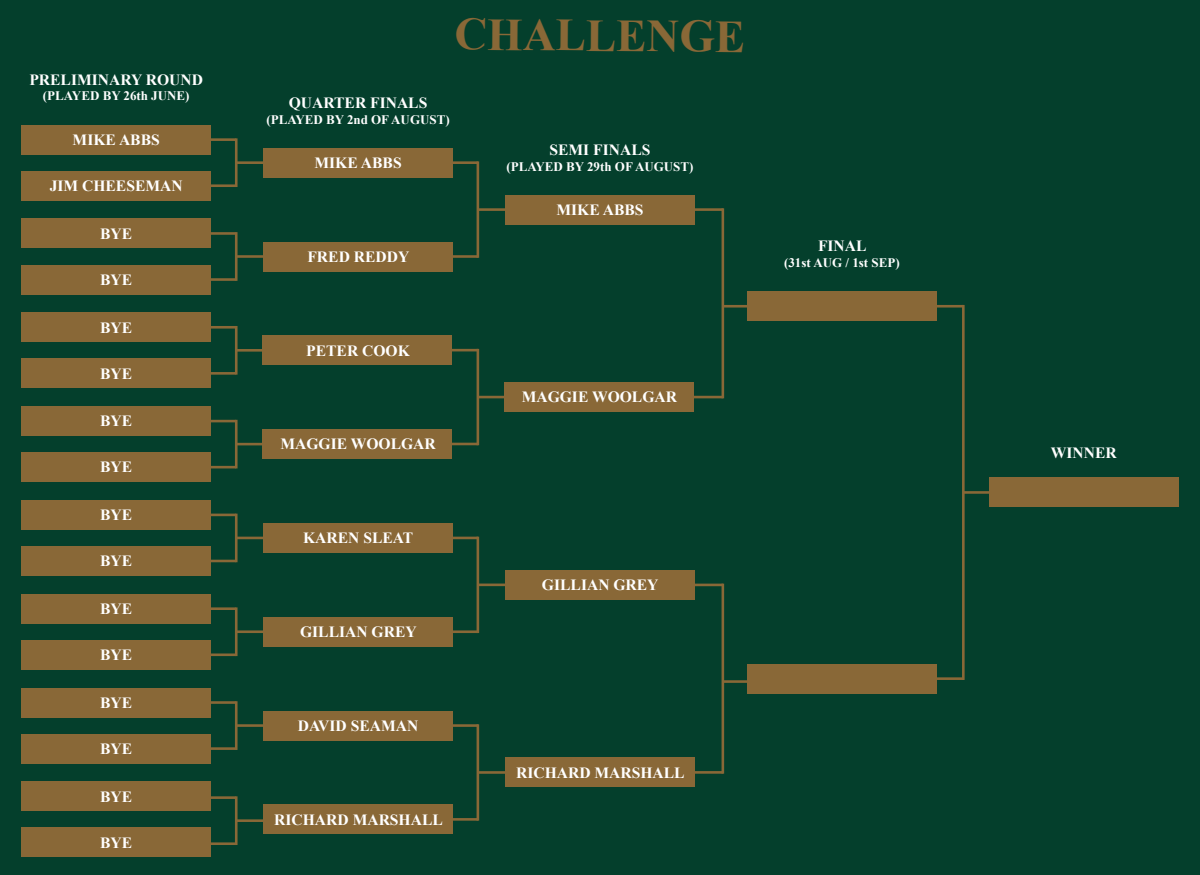
<style>
.page{position:relative;width:1200px;height:875px;background:#043f2c}
.page>*{position:absolute;margin:0;border:0;box-sizing:border-box;transform-origin:0 0}
.t1{font:700 45.5px "Times New Roman";color:#896837}
.t2{font:700 15.62px "Times New Roman";color:#fff}
.t3{font:700 13px "Times New Roman";color:#fff}
</style>
<div class="page">
<div style="left:152px;top:138px;width:84px;height:3px;border:1px solid #896837"></div>
<div style="left:152px;top:184px;width:84px;height:3px;border:1px solid #896837"></div>
<div style="left:236px;top:161px;width:83px;height:3px;border:1px solid #896837"></div>
<div style="left:235px;top:138px;width:3px;height:49px;border:1px solid #896837"></div>
<div style="left:152px;top:232px;width:84px;height:3px;border:1px solid #896837"></div>
<div style="left:152px;top:278px;width:84px;height:3px;border:1px solid #896837"></div>
<div style="left:236px;top:255px;width:83px;height:3px;border:1px solid #896837"></div>
<div style="left:235px;top:232px;width:3px;height:49px;border:1px solid #896837"></div>
<div style="left:152px;top:326px;width:84px;height:3px;border:1px solid #896837"></div>
<div style="left:152px;top:372px;width:84px;height:3px;border:1px solid #896837"></div>
<div style="left:236px;top:349px;width:83px;height:3px;border:1px solid #896837"></div>
<div style="left:235px;top:326px;width:3px;height:49px;border:1px solid #896837"></div>
<div style="left:152px;top:420px;width:84px;height:2px;border:1px solid #896837"></div>
<div style="left:152px;top:466px;width:84px;height:2px;border:1px solid #896837"></div>
<div style="left:236px;top:443px;width:83px;height:2px;border:1px solid #896837"></div>
<div style="left:235px;top:420px;width:3px;height:48px;border:1px solid #896837"></div>
<div style="left:152px;top:514px;width:84px;height:2px;border:1px solid #896837"></div>
<div style="left:152px;top:560px;width:84px;height:2px;border:1px solid #896837"></div>
<div style="left:236px;top:537px;width:83px;height:2px;border:1px solid #896837"></div>
<div style="left:235px;top:514px;width:3px;height:48px;border:1px solid #896837"></div>
<div style="left:152px;top:607px;width:84px;height:3px;border:1px solid #896837"></div>
<div style="left:152px;top:653px;width:84px;height:3px;border:1px solid #896837"></div>
<div style="left:236px;top:630px;width:83px;height:3px;border:1px solid #896837"></div>
<div style="left:235px;top:607px;width:3px;height:49px;border:1px solid #896837"></div>
<div style="left:152px;top:701px;width:84px;height:3px;border:1px solid #896837"></div>
<div style="left:152px;top:747px;width:84px;height:3px;border:1px solid #896837"></div>
<div style="left:236px;top:724px;width:83px;height:3px;border:1px solid #896837"></div>
<div style="left:235px;top:701px;width:3px;height:49px;border:1px solid #896837"></div>
<div style="left:152px;top:796px;width:84px;height:3px;border:1px solid #896837"></div>
<div style="left:152px;top:842px;width:84px;height:3px;border:1px solid #896837"></div>
<div style="left:236px;top:819px;width:83px;height:3px;border:1px solid #896837"></div>
<div style="left:235px;top:796px;width:3px;height:49px;border:1px solid #896837"></div>
<div style="left:395px;top:161px;width:83px;height:3px;border:1px solid #896837"></div>
<div style="left:395px;top:255px;width:83px;height:3px;border:1px solid #896837"></div>
<div style="left:478px;top:208px;width:83px;height:3px;border:1px solid #896837"></div>
<div style="left:477px;top:161px;width:2px;height:97px;border:1px solid #896837"></div>
<div style="left:395px;top:349px;width:83px;height:2px;border:1px solid #896837"></div>
<div style="left:395px;top:443px;width:83px;height:2px;border:1px solid #896837"></div>
<div style="left:478px;top:396px;width:83px;height:2px;border:1px solid #896837"></div>
<div style="left:477px;top:349px;width:2px;height:96px;border:1px solid #896837"></div>
<div style="left:395px;top:537px;width:83px;height:2px;border:1px solid #896837"></div>
<div style="left:395px;top:630px;width:83px;height:3px;border:1px solid #896837"></div>
<div style="left:478px;top:584px;width:83px;height:2px;border:1px solid #896837"></div>
<div style="left:477px;top:537px;width:2px;height:96px;border:1px solid #896837"></div>
<div style="left:395px;top:724px;width:83px;height:3px;border:1px solid #896837"></div>
<div style="left:395px;top:818px;width:83px;height:3px;border:1px solid #896837"></div>
<div style="left:478px;top:771px;width:83px;height:3px;border:1px solid #896837"></div>
<div style="left:477px;top:724px;width:2px;height:97px;border:1px solid #896837"></div>
<div style="left:640px;top:208px;width:83px;height:3px;border:1px solid #896837"></div>
<div style="left:640px;top:396px;width:83px;height:2px;border:1px solid #896837"></div>
<div style="left:723px;top:305px;width:83px;height:3px;border:1px solid #896837"></div>
<div style="left:722px;top:208px;width:2px;height:190px;border:1px solid #896837"></div>
<div style="left:640px;top:584px;width:83px;height:2px;border:1px solid #896837"></div>
<div style="left:640px;top:771px;width:83px;height:3px;border:1px solid #896837"></div>
<div style="left:723px;top:680px;width:83px;height:3px;border:1px solid #896837"></div>
<div style="left:722px;top:584px;width:2px;height:190px;border:1px solid #896837"></div>
<div style="left:880px;top:305px;width:83px;height:3px;border:1px solid #896837"></div>
<div style="left:880px;top:677px;width:83px;height:3px;border:1px solid #896837"></div>
<div style="left:964px;top:491px;width:83px;height:3px;border:1px solid #896837"></div>
<div style="left:962px;top:305px;width:3px;height:375px;border:1px solid #896837"></div>
<div style="left:21px;top:219px;width:190px;height:29px;background:#896837"></div>
<div style="left:21px;top:265px;width:190px;height:29px;background:#896837"></div>
<div style="left:21px;top:688px;width:190px;height:29px;background:#896837"></div>
<div style="left:21px;top:734px;width:190px;height:29px;background:#896837"></div>
<div style="left:21px;top:125px;width:190px;height:29px;background:#896837"></div>
<div style="left:21px;top:171px;width:190px;height:29px;background:#896837"></div>
<div style="left:21px;top:594px;width:190px;height:29px;background:#896837"></div>
<div style="left:21px;top:640px;width:190px;height:30px;background:#896837"></div>
<div style="left:21px;top:500px;width:190px;height:30px;background:#896837"></div>
<div style="left:21px;top:546px;width:190px;height:30px;background:#896837"></div>
<div style="left:21px;top:406px;width:190px;height:30px;background:#896837"></div>
<div style="left:21px;top:452px;width:190px;height:30px;background:#896837"></div>
<div style="left:21px;top:313px;width:190px;height:29px;background:#896837"></div>
<div style="left:21px;top:359px;width:190px;height:29px;background:#896837"></div>
<div style="left:21px;top:782px;width:190px;height:29px;background:#896837"></div>
<div style="left:21px;top:828px;width:190px;height:29px;background:#896837"></div>
<div style="left:505px;top:758px;width:190px;height:29px;background:#896837"></div>
<div style="left:505px;top:570px;width:190px;height:30px;background:#896837"></div>
<div style="left:504px;top:382px;width:190px;height:30px;background:#896837"></div>
<div style="left:505px;top:195px;width:190px;height:29px;background:#896837"></div>
<div style="left:263px;top:335px;width:189px;height:30px;background:#896837"></div>
<div style="left:263px;top:429px;width:189px;height:30px;background:#896837"></div>
<div style="left:263px;top:242px;width:190px;height:29px;background:#896837"></div>
<div style="left:263px;top:148px;width:190px;height:29px;background:#896837"></div>
<div style="left:263px;top:805px;width:190px;height:29px;background:#896837"></div>
<div style="left:263px;top:711px;width:190px;height:29px;background:#896837"></div>
<div style="left:263px;top:617px;width:190px;height:30px;background:#896837"></div>
<div style="left:263px;top:523px;width:190px;height:30px;background:#896837"></div>
<div style="left:747px;top:664px;width:190px;height:29px;background:#896837"></div>
<div style="left:747px;top:291px;width:190px;height:30px;background:#896837"></div>
<div style="left:989px;top:478px;width:190px;height:29px;background:#896837"></div>
<p class="t2" style="left:29px;top:68px;width:175px">PRELIMINARY ROUND</p>
<p class="t3" style="left:43px;top:87px;width:148px">(PLAYED BY 26th JUNE)</p>
<p class="t2" style="left:73px;top:128px;width:89px">MIKE ABBS</p>
<p class="t2" style="left:50px;top:175px;width:135px">JIM CHEESEMAN</p>
<p class="t2" style="left:100px;top:222px;width:34px">BYE</p>
<p class="t2" style="left:100px;top:268px;width:34px">BYE</p>
<p class="t2" style="left:100px;top:316px;width:34px">BYE</p>
<p class="t2" style="left:100px;top:362px;width:34px">BYE</p>
<p class="t2" style="left:100px;top:410px;width:34px">BYE</p>
<p class="t2" style="left:100px;top:456px;width:34px">BYE</p>
<p class="t2" style="left:100px;top:504px;width:34px">BYE</p>
<p class="t2" style="left:100px;top:550px;width:34px">BYE</p>
<p class="t2" style="left:100px;top:597px;width:34px">BYE</p>
<p class="t2" style="left:100px;top:644px;width:34px">BYE</p>
<p class="t2" style="left:100px;top:691px;width:34px">BYE</p>
<p class="t2" style="left:100px;top:737px;width:34px">BYE</p>
<p class="t2" style="left:100px;top:785px;width:34px">BYE</p>
<p class="t2" style="left:100px;top:831px;width:34px">BYE</p>
<p class="t1" style="left:454px;top:3px;width:293px">CHALLENGE</p>
<p class="t2" style="left:289px;top:92px;width:140px">QUARTER FINALS</p>
<p class="t3" style="left:266px;top:110px;width:185px">(PLAYED BY 2nd OF AUGUST)</p>
<p class="t2" style="left:315px;top:151px;width:89px">MIKE ABBS</p>
<p class="t2" style="left:307px;top:245px;width:103px">FRED REDDY</p>
<p class="t2" style="left:306px;top:339px;width:105px">PETER COOK</p>
<p class="t2" style="left:280px;top:433px;width:157px">MAGGIE WOOLGAR</p>
<p class="t2" style="left:303px;top:527px;width:112px">KAREN SLEAT</p>
<p class="t2" style="left:300px;top:621px;width:118px">GILLIAN GREY</p>
<p class="t2" style="left:298px;top:714px;width:122px">DAVID SEAMAN</p>
<p class="t2" style="left:274px;top:808px;width:170px">RICHARD MARSHALL</p>
<p class="t2" style="left:549px;top:139px;width:103px">SEMI FINALS</p>
<p class="t3" style="left:506px;top:157px;width:189px">(PLAYED BY 29th OF AUGUST)</p>
<p class="t2" style="left:556px;top:198px;width:89px">MIKE ABBS</p>
<p class="t2" style="left:522px;top:386px;width:157px">MAGGIE WOOLGAR</p>
<p class="t2" style="left:542px;top:574px;width:118px">GILLIAN GREY</p>
<p class="t2" style="left:516px;top:761px;width:170px">RICHARD MARSHALL</p>
<p class="t2" style="left:818px;top:235px;width:50px">FINAL</p>
<p class="t3" style="left:784px;top:253px;width:117px">(31st AUG / 1st SEP)</p>
<p class="t2" style="left:1051px;top:441px;width:67px">WINNER</p>
</div>
